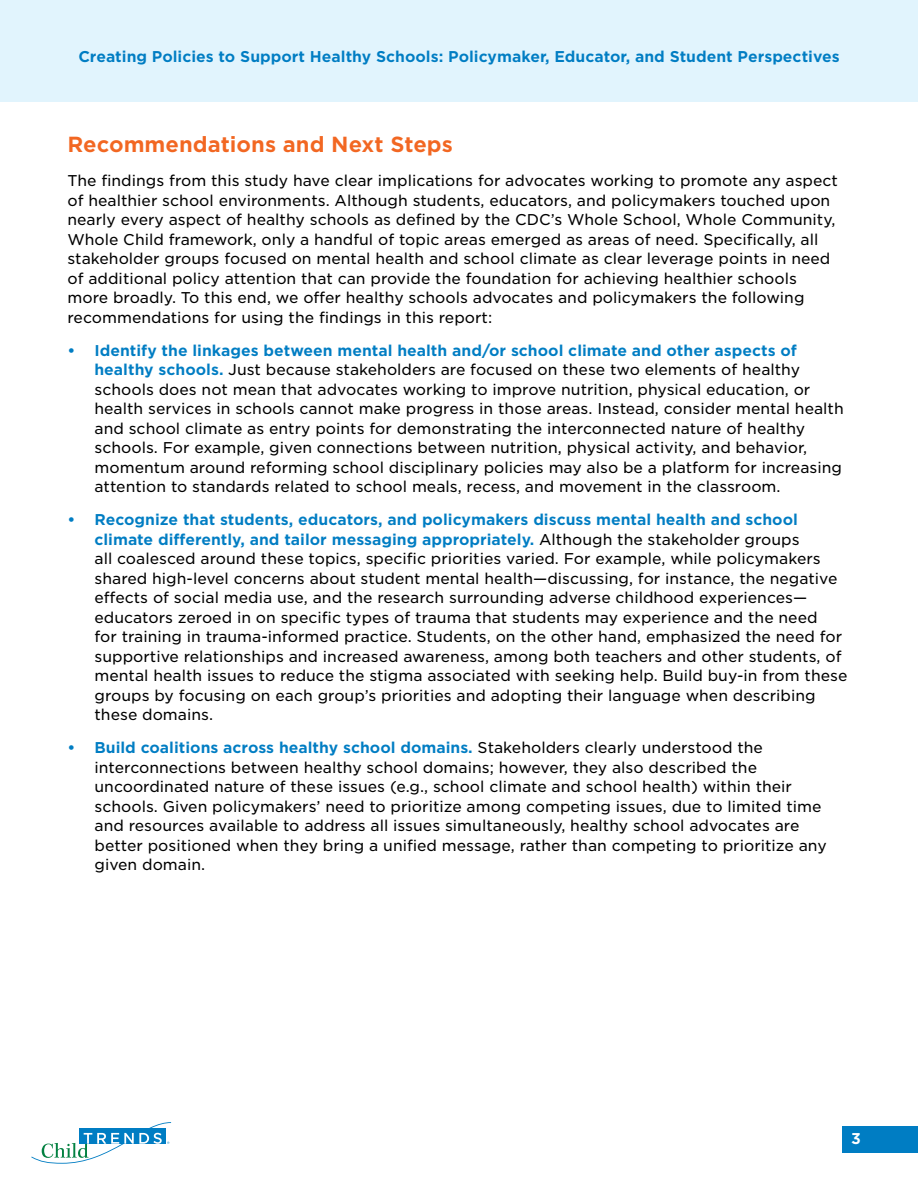
<style>
.page{position:relative;width:918px;height:1188px;background:#fff}
.page>*{position:absolute;margin:0;border:0;box-sizing:border-box;transform-origin:0 0}
.t1{font:700 21px "Gotham S Sm";color:#f26722}
.t2{font:15px/19.5px "Gotham S Sm";color:#000}
.t3{font:700 15px "Gotham S Sm";color:#007dc3}
.t4{font:700 15px "Gotham S Sm";color:#fff}
.s1{font-weight:700;color:#007dc3}
</style>
<div class="page">
<svg style="left:31px;top:1122px;width:140px;height:42px"></svg>
<div style="left:842px;top:1126px;width:76px;height:27px;background:#007dc3"></div>
<div style="left:0;top:0;width:918px;height:102px;background:#e1f4fd"></div>
<p class="t3" style="left:78px;top:47px;width:763px">Creating Policies to Support Healthy Schools: Policymaker, Educator, and Student Perspectives</p>
<h1 class="t1" style="left:68px;top:130px;width:387px">Recommendations and Next Steps</h1>
<p class="t2" style="left:68px;top:171px;width:772px">The findings from this study have clear implications for advocates working to promote any aspect of healthier school environments. Although students, educators, and policymakers touched upon nearly every aspect of healthy schools as defined by the CDC’s Whole School, Whole Community, Whole Child framework, only a handful of topic areas emerged as areas of need. Specifically, all stakeholder groups focused on mental health and school climate as clear leverage points in need of additional policy attention that can provide the foundation for achieving healthier schools more broadly. To this end, we offer healthy schools advocates and policymakers the following recommendations for using the findings in this report:</p>
<p class="t2" style="left:94px;top:340px;width:751px;text-indent:-27px"><span class="s1">• Identify the linkages between mental health and/or school climate and other aspects of healthy schools.</span> Just because stakeholders are focused on these two elements of healthy schools does not mean that advocates working to improve nutrition, physical education, or health services in schools cannot make progress in those areas. Instead, consider mental health and school climate as entry points for demonstrating the interconnected nature of healthy schools. For example, given connections between nutrition, physical activity, and behavior, momentum around reforming school disciplinary policies may also be a platform for increasing attention to standards related to school meals, recess, and movement in the classroom.</p>
<p class="t2" style="left:94px;top:510px;width:754px;text-indent:-27px"><span class="s1">• Recognize that students, educators, and policymakers discuss mental health and school climate differently, and tailor messaging appropriately.</span> Although the stakeholder groups<br>all coalesced around these topics, specific priorities varied. For example, while policymakers shared high-level concerns about student mental health—discussing, for instance, the negative effects of social media use, and the research surrounding adverse childhood experiences— educators zeroed in on specific types of trauma that students may experience and the need<br>for training in trauma-informed practice. Students, on the other hand, emphasized the need for supportive relationships and increased awareness, among both teachers and other students, of mental health issues to reduce the stigma associated with seeking help. Build buy-in from these groups by focusing on each group’s priorities and adopting their language when describing these domains.</p>
<p class="t2" style="left:94px;top:738px;width:734px;text-indent:-27px"><span class="s1">• Build coalitions across healthy school domains.</span> Stakeholders clearly understood the interconnections between healthy school domains; however, they also described the uncoordinated nature of these issues (e.g., school climate and school health) within their schools. Given policymakers’ need to prioritize among competing issues, due to limited time and resources available to address all issues simultaneously, healthy school advocates are better positioned when they bring a unified message, rather than competing to prioritize any given domain.</p>
<p class="t4" style="left:851px;top:1129px;width:11px">3</p>
</div>
